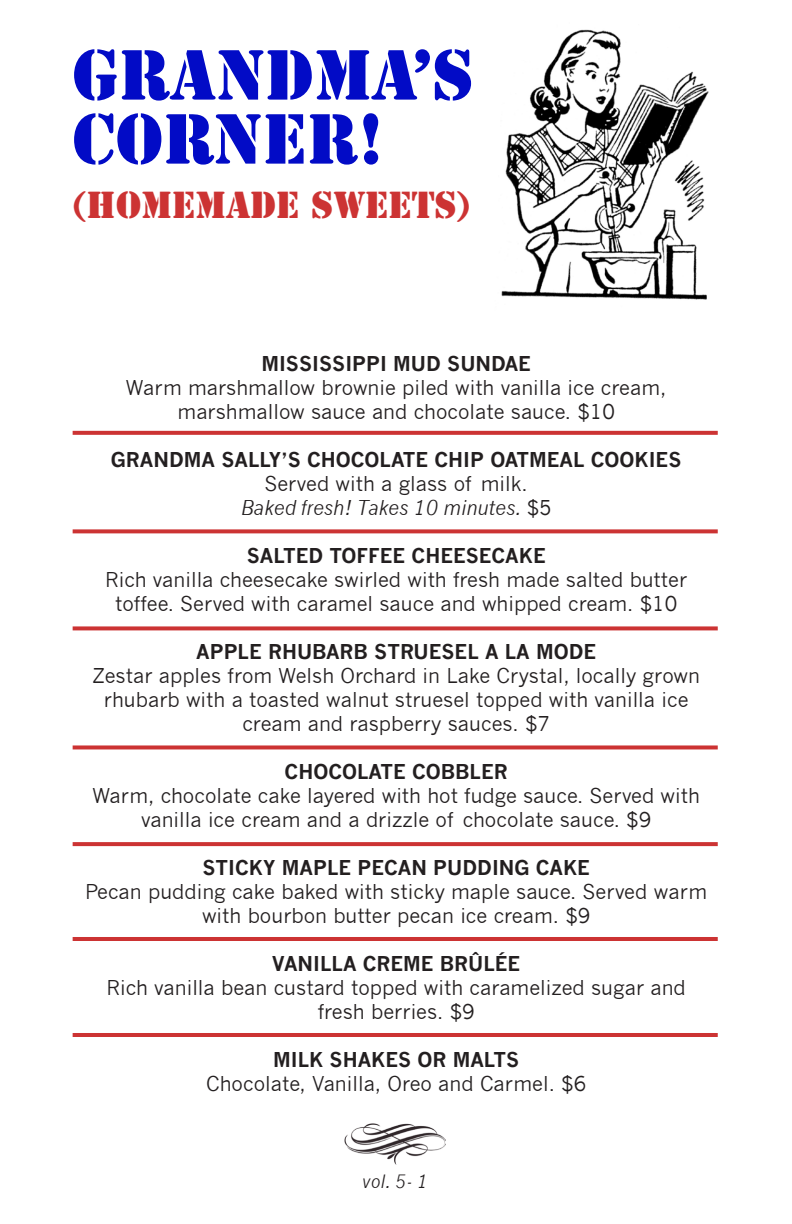
<style>
.page{position:relative;width:792px;height:1224px;background:#fff}
.page>*{position:absolute;margin:0;border:0;box-sizing:border-box;transform-origin:0 0}
.t1{font:66px/64px "Stencil Std";color:#020bc6}
.t2{font:35.2px "Stencil Std";color:#c33}
.t3{font:20px/24px "News Gothic";color:#231f20;text-align:center}
.t4{font:700 20px/24px "News Gothic";color:#231f20;text-align:center}
.t5{font:italic 18px "News Gothic";color:#231f20}
.s1{font-weight:700}
.s2{font-weight:400}
.s3{font-weight:400;font-style:italic}
</style>
<div class="page">
<img style="left:501px;top:29px;width:208px;height:271px">
<img style="left:345px;top:1124px;width:101px;height:40px">
<svg style="left:73px;top:626px;width:645px;height:4px;background:#d14949"></svg>
<svg style="left:73px;top:745px;width:645px;height:4px;background:#d24b4b"></svg>
<svg style="left:73px;top:842px;width:645px;height:4px;background:#cd3838"></svg>
<hr style="left:73px;top:937px;width:645px;height:4px;background:#c33">
<hr style="left:73px;top:1033px;width:645px;height:4px;background:#c33">
<svg style="left:73px;top:529px;width:645px;height:4px;background:#d14747"></svg>
<svg style="left:73px;top:431px;width:645px;height:4px;background:#ce3b3b"></svg>
<p class="t1" style="left:73px;top:44px;width:403px">GRANDMA’S<br>CORNER!</p>
<p class="t2" style="left:73px;top:182px;width:399px">(HOMEMADE SWEETS)</p>
<p class="t3" style="left:126px;top:351px;width:542px"><span class="s1">MISSISSIPPI MUD SUNDAE<br></span>Warm marshmallow brownie piled with vanilla ice cream, marshmallow sauce and chocolate sauce. $10</p>
<p class="t4" style="left:111px;top:447px;width:572px">GRANDMA SALLY’S CHOCOLATE CHIP OATMEAL COOKIES<br><span class="s2">Served with a glass of milk.<br></span><span class="s3">Baked fresh! Takes 10 minutes.</span> <span class="s2">$5</span></p>
<p class="t3" style="left:105px;top:543px;width:583px"><span class="s1">SALTED TOFFEE CHEESECAKE<br></span>Rich vanilla cheesecake swirled with fresh made salted butter toffee. Served with caramel sauce and whipped cream. $10</p>
<p class="t3" style="left:93px;top:639px;width:609px"><span class="s1">APPLE RHUBARB STRUESEL A LA MODE<br></span>Zestar apples from Welsh Orchard in Lake Crystal, locally grown rhubarb with a toasted walnut struesel topped with vanilla ice cream and raspberry sauces. $7</p>
<p class="t3" style="left:92px;top:759px;width:609px"><span class="s1">CHOCOLATE COBBLER<br></span>Warm, chocolate cake layered with hot fudge sauce. Served with vanilla ice cream and a drizzle of chocolate sauce. $9</p>
<p class="t3" style="left:85px;top:855px;width:623px"><span class="s1">STICKY MAPLE PECAN PUDDING CAKE<br></span>Pecan pudding cake baked with sticky maple sauce. Served warm with bourbon butter pecan ice cream. $9</p>
<p class="t3" style="left:107px;top:951px;width:581px"><span class="s1">VANILLA CREME BRÛLÉE<br></span>Rich vanilla bean custard topped with caramelized sugar and fresh berries. $9</p>
<p class="t3" style="left:206px;top:1047px;width:382px"><span class="s1">MILK SHAKES OR MALTS<br></span>Chocolate, Vanilla, Oreo and Carmel. $6</p>
<p class="t5" style="left:362px;top:1171px;width:67px">vol. 5- 1</p>
</div>
